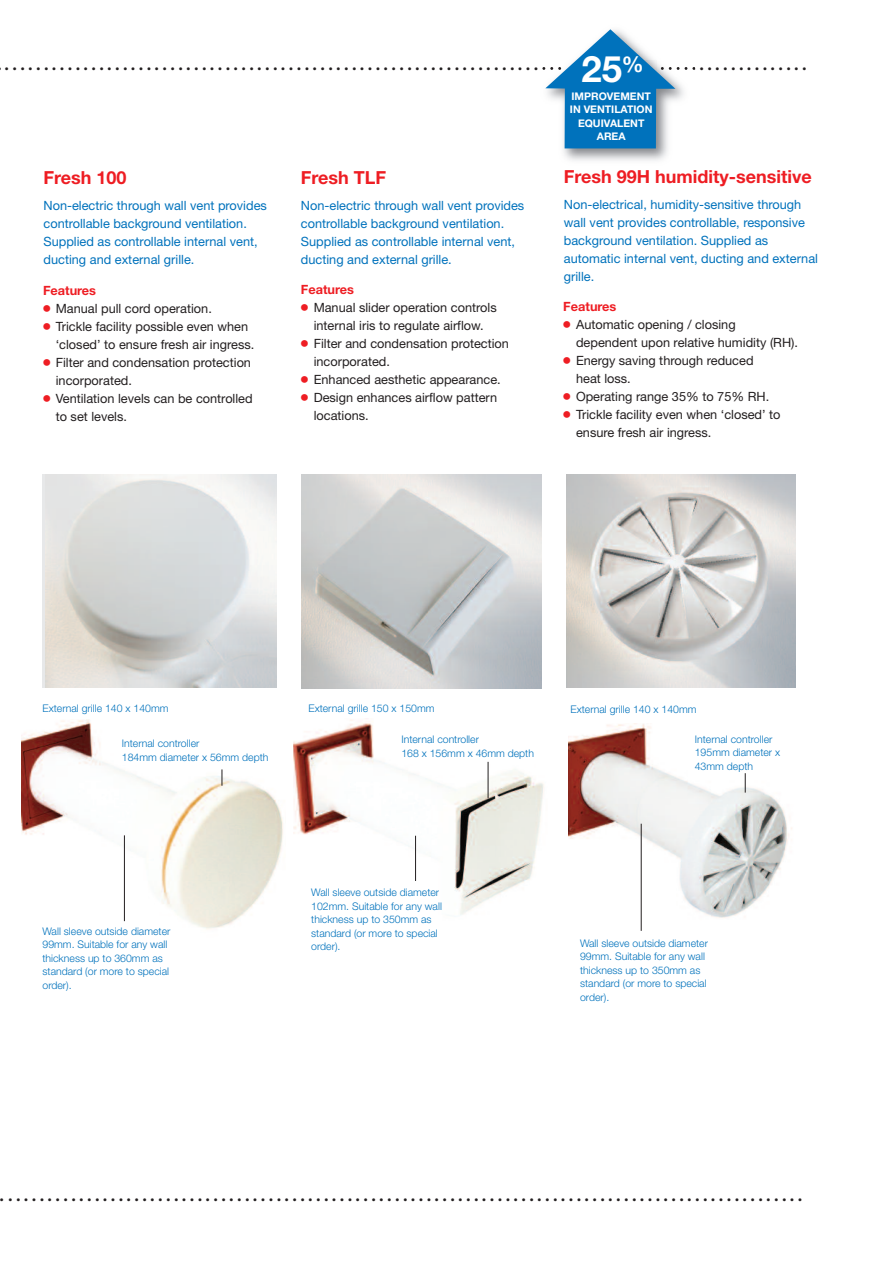
<style>
.page{position:relative;width:893px;height:1263px;background:#fff}
.page>*{position:absolute;margin:0;border:0;box-sizing:border-box;transform-origin:0 0}
.t1{font:700 36.45px "Helvetica Neue LT Std";color:#fff}
.t2{font:700 21px "Clearface";color:#231f20}
.t3{font:700 18px "Helvetica Neue LT Std";color:#ee1d23}
.t4{font:12.75px/18px "Helvetica Neue LT Std";color:#231f20}
.t5{font:12.75px/18px "Helvetica Neue LT Std";color:#0072bc}
.t6{font:700 12.75px "Helvetica Neue LT Std";color:#ee1d23}
.t7{font:300 10.5px/13.5px "Helvetica Neue LT Std";color:#0072bc}
.t8{font:700 10.5px/13.5px "Helvetica Neue LT Std";color:#fff;text-align:center}
.s1{font-family:"Universal Newswith Comm Pi";font-size:13.5px;color:#ee1d23}
</style>
<div class="page">
<img style="left:568px;top:723px;width:224px;height:201px">
<img style="left:293px;top:719px;width:251px;height:196px">
<img style="left:22px;top:719px;width:261px;height:210px">
<svg style="left:222px;top:769px;width:1px;height:17px"></svg>
<hr style="left:124px;top:835px;width:1px;height:86px;background:#231f20">
<hr style="left:488px;top:762px;width:1px;height:36px;background:#231f20">
<hr style="left:415px;top:836px;width:1px;height:45px;background:#231f20">
<svg style="left:745px;top:773px;width:1px;height:19px"></svg>
<hr style="left:641px;top:824px;width:1px;height:107px;background:#231f20">
<img style="left:301px;top:475px;width:240px;height:214px">
<img style="left:567px;top:475px;width:229px;height:213px">
<img style="left:542px;top:67px;width:153px;height:94px">
<svg style="left:545px;top:29px;width:130px;height:119px"></svg>
<h1 class="t1" style="left:581px;top:56px;width:64px">25<sup>%</sup></h1>
<p class="t8" style="left:570px;top:90px;width:84px">IMPROVEMENT<br>IN VENTILATION<br>EQUIVALENT<br>AREA</p>
<h2 class="t2" style="left:4px;top:54px;width:804px">......................................................................................................</h2>
<h3 class="t3" style="left:44px;top:171px;width:85px">Fresh 100</h3>
<p class="t5" style="left:44px;top:198px;width:225px">Non-electric through wall vent provides controllable background ventilation.<br>Supplied as controllable internal vent, ducting and external grille.</p>
<p class="t6" style="left:43px;top:286px;width:55px">Features</p>
<p class="t4" style="left:43px;top:301px;width:170px"><span class="s1">●</span> Manual pull cord operation.</p>
<p class="t4" style="left:56px;top:319px;width:200px;text-indent:-13px"><span class="s1">●</span> Trickle facility possible even when ‘closed’ to ensure fresh air ingress.</p>
<p class="t4" style="left:56px;top:355px;width:197px;text-indent:-13px"><span class="s1">●</span> Filter and condensation protection incorporated.</p>
<p class="t4" style="left:56px;top:391px;width:198px;text-indent:-13px"><span class="s1">●</span> Ventilation levels can be controlled to set levels.</p>
<h3 class="t3" style="left:301px;top:171px;width:87px">Fresh TLF</h3>
<p class="t5" style="left:301px;top:198px;width:225px">Non-electric through wall vent provides controllable background ventilation.<br>Supplied as controllable internal vent, ducting and external grille.</p>
<p class="t6" style="left:301px;top:285px;width:55px">Features</p>
<p class="t4" style="left:301px;top:300px;width:197px;text-align:center"><span class="s1">●</span> Manual slider operation controls internal iris to regulate airflow.</p>
<p class="t4" style="left:314px;top:336px;width:197px;text-indent:-13px"><span class="s1">●</span> Filter and condensation protection incorporated.</p>
<p class="t4" style="left:301px;top:372px;width:201px"><span class="s1">●</span> Enhanced aesthetic appearance.</p>
<p class="t4" style="left:314px;top:390px;width:185px;text-indent:-13px"><span class="s1">●</span> Design enhances airflow pattern locations.</p>
<h3 class="t3" style="left:564px;top:170px;width:249px">Fresh 99H humidity-sensitive</h3>
<p class="t5" style="left:564px;top:197px;width:256px">Non-electrical, humidity-sensitive through wall vent provides controllable, responsive background ventilation. Supplied as automatic internal vent, ducting and external grille.</p>
<p class="t6" style="left:563px;top:302px;width:55px">Features</p>
<p class="t4" style="left:576px;top:317px;width:224px;text-indent:-13px"><span class="s1">●</span> Automatic opening / closing dependent upon relative humidity (RH).</p>
<p class="t4" style="left:576px;top:353px;width:179px;text-indent:-13px"><span class="s1">●</span> Energy saving through reduced heat loss.</p>
<p class="t4" style="left:563px;top:389px;width:207px"><span class="s1">●</span> Operating range 35% to 75% RH.</p>
<p class="t4" style="left:576px;top:407px;width:206px;text-indent:-13px"><span class="s1">●</span> Trickle facility even when ‘closed’ to ensure fresh air ingress.</p>
<p class="t7" style="left:43px;top:703px;width:128px">External grille 140 x 140mm</p>
<p class="t7" style="left:122px;top:738px;width:148px">Internal controller<br>184mm diameter x 56mm depth</p>
<p class="t7" style="left:308px;top:703px;width:128px">External grille 150 x 150mm</p>
<p class="t7" style="left:401px;top:734px;width:134px">Internal controller<br>168 x 156mm x 46mm depth</p>
<p class="t7" style="left:570px;top:703px;width:128px">External grille 140 x 140mm</p>
<p class="t7" style="left:695px;top:733px;width:87px">Internal controller<br>195mm diameter x<br>43mm depth</p>
<p class="t7" style="left:43px;top:925px;width:129px">Wall sleeve outside diameter<br>99mm. Suitable for any wall thickness up to 360mm as standard (or more to special order).</p>
<p class="t7" style="left:311px;top:887px;width:132px">Wall sleeve outside diameter<br>102mm. Suitable for any wall thickness up to 350mm as standard (or more to special order).</p>
<p class="t7" style="left:580px;top:937px;width:129px">Wall sleeve outside diameter<br>99mm. Suitable for any wall thickness up to 350mm as standard (or more to special order).</p>
<h2 class="t2" style="left:0;top:1185px;width:804px">......................................................................................................</h2>
</div>
